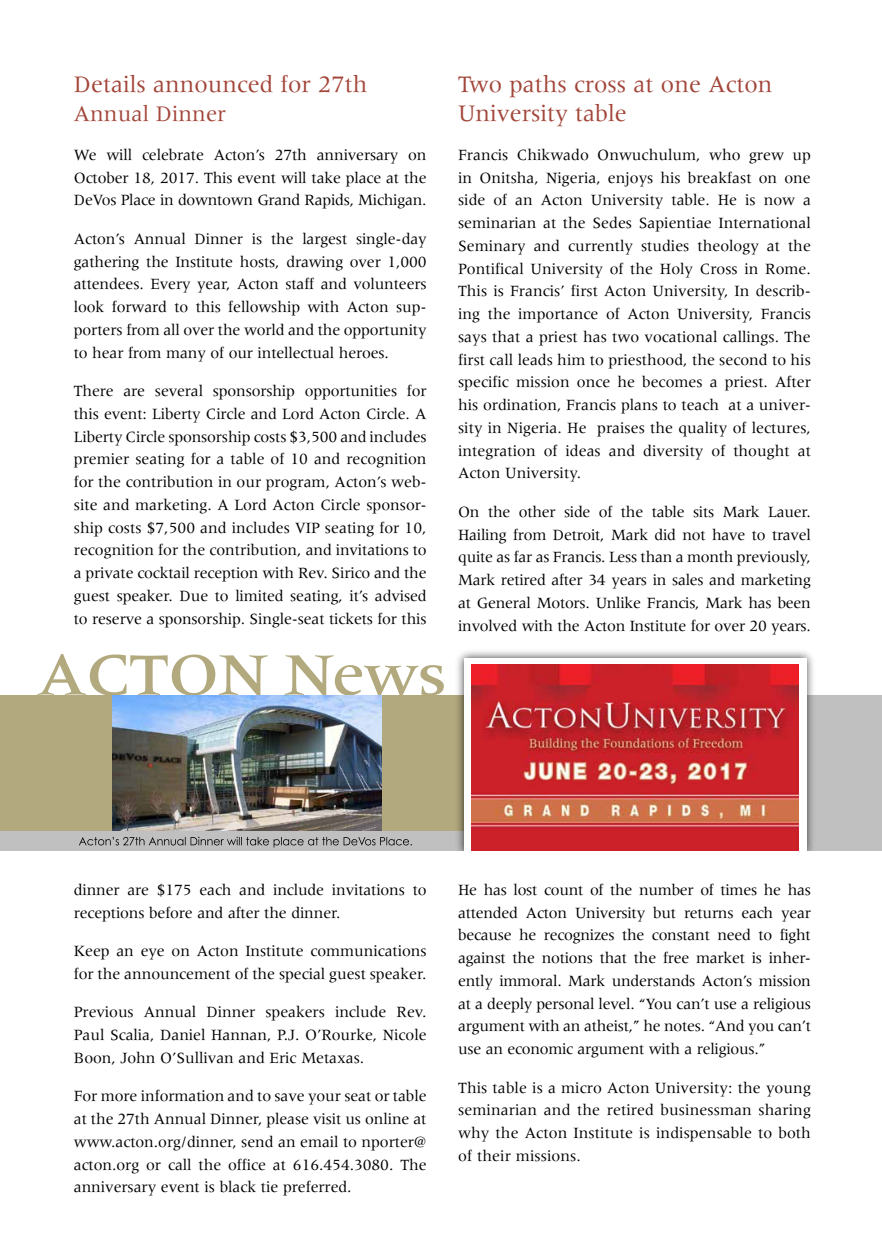
<style>
.page{position:relative;width:882px;height:1260px;background:#fff}
.page>*{position:absolute;margin:0;border:0;box-sizing:border-box;transform-origin:0 0}
.t1{font:24.5px/29.8px "Meridien";color:#a34539}
.t2{font:22.93px "Meridien";color:#a34539}
.t3{font:16.1px/22.8px "Meridien";letter-spacing:-.01em;color:#000;text-align:justify}
</style>
<div class="page">
<svg style="left:37px;top:654px;width:407px;height:41px"></svg>
<div style="left:0;top:695px;width:490px;height:157px;background:#b2a97e"></div>
<img style="left:112px;top:696px;width:269px;height:136px">
<div style="left:489px;top:695px;width:393px;height:158px;background:#c0c0c0"></div>
<div style="left:0;top:832px;width:490px;height:20px;background:#c0c0c0"></div>
<div style="left:454px;top:648px;width:362px;height:214px;background:#000;opacity:.75"></div>
<div style="left:464px;top:658px;width:342px;height:195px;background:#fff"></div>
<img style="left:471px;top:664px;width:328px;height:187px">
<div style="left:0;top:852px;width:882px;height:20px;background:#fff"></div>
<svg style="left:79px;top:837px;width:333px;height:11px"></svg>
<h1 class="t1" style="left:74px;top:69px;width:295px">Details announced for 27th</h1>
<h2 class="t2" style="left:74px;top:101px;width:154px">Annual Dinner</h2>
<p class="t3" style="left:74px;top:143px;width:354px">We will celebrate Acton’s 27th anniversary on October 18, 2017. This event will take place at the DeVos Place in downtown Grand Rapids, Michigan.</p>
<p class="t3" style="left:74px;top:227px;width:354px">Acton’s Annual Dinner is the largest single-day gathering the Institute hosts, drawing over 1,000 attendees. Every year, Acton staff and volunteers look forward to this fellowship with Acton sup&shy;porters from all over the world and the opportunity to hear from many of our intellectual heroes.</p>
<p class="t3" style="left:74px;top:379px;width:354px">There are several sponsorship opportunities for this event: Liberty Circle and Lord Acton Circle. A Liberty Circle sponsorship costs $3,500 and includes premier seating for a table of 10 and recognition for the contribution in our program, Acton’s web&shy;site and marketing. A Lord Acton Circle sponsor&shy;ship costs $7,500 and includes VIP seating for 10, recognition for the contribution, and invitations to a private cocktail reception with Rev. Sirico and the guest speaker. Due to limited seating, it’s advised to reserve a sponsorship. Single-seat tickets for this</p>
<h1 class="t1" style="left:458px;top:69px;width:316px">Two paths cross at one Acton<br>University table</h1>
<p class="t3" style="left:458px;top:143px;width:354px">Francis Chikwado Onwuchulum, who grew up in Onitsha, Nigeria, enjoys his breakfast on one side of an Acton University table. He is now a seminarian at the Sedes Sapientiae International Seminary and currently studies theology at the Pontifical University of the Holy Cross in Rome.<br>This is Francis’ first Acton University, In describ&shy;ing the importance of Acton University, Francis says that a priest has two vocational callings. The first call leads him to priesthood, the second to his specific mission once he becomes a priest. After his ordination, Francis plans to teach at a univer&shy;sity in Nigeria. He praises the quality of lectures, integration of ideas and diversity of thought at Acton University.</p>
<p class="t3" style="left:458px;top:500px;width:354px">On the other side of the table sits Mark Lauer.<br>Hailing from Detroit, Mark did not have to travel quite as far as Francis. Less than a month previously, Mark retired after 34 years in sales and marketing at General Motors. Unlike Francis, Mark has been involved with the Acton Institute for over 20 years.</p>
<p class="t3" style="left:74px;top:878px;width:354px">dinner are $175 each and include invitations to receptions before and after the dinner.</p>
<p class="t3" style="left:74px;top:939px;width:354px">Keep an eye on Acton Institute communications for the announcement of the special guest speaker.</p>
<p class="t3" style="left:74px;top:1001px;width:354px">Previous Annual Dinner speakers include Rev.<br>Paul Scalia, Daniel Hannan, P.J. O’Rourke, Nicole Boon, John O’Sullivan and Eric Metaxas.</p>
<p class="t3" style="left:74px;top:1085px;width:354px">For more information and to save your seat or table at the 27th Annual Dinner, please visit us online at www.acton.org/dinner, send an email to nporter@ acton.org or call the office at 616.454.3080. The anniversary event is black tie preferred.</p>
<p class="t3" style="left:458px;top:878px;width:354px">He has lost count of the number of times he has attended Acton University but returns each year because he recognizes the constant need to fight against the notions that the free market is inher&shy;ently immoral. Mark understands Acton’s mission at a deeply personal level. “You can’t use a religious argument with an atheist,” he notes. “And you can’t use an economic argument with a religious.”</p>
<p class="t3" style="left:458px;top:1076px;width:354px">This table is a micro Acton University: the young seminarian and the retired businessman sharing why the Acton Institute is indispensable to both of their missions.</p>
</div>
